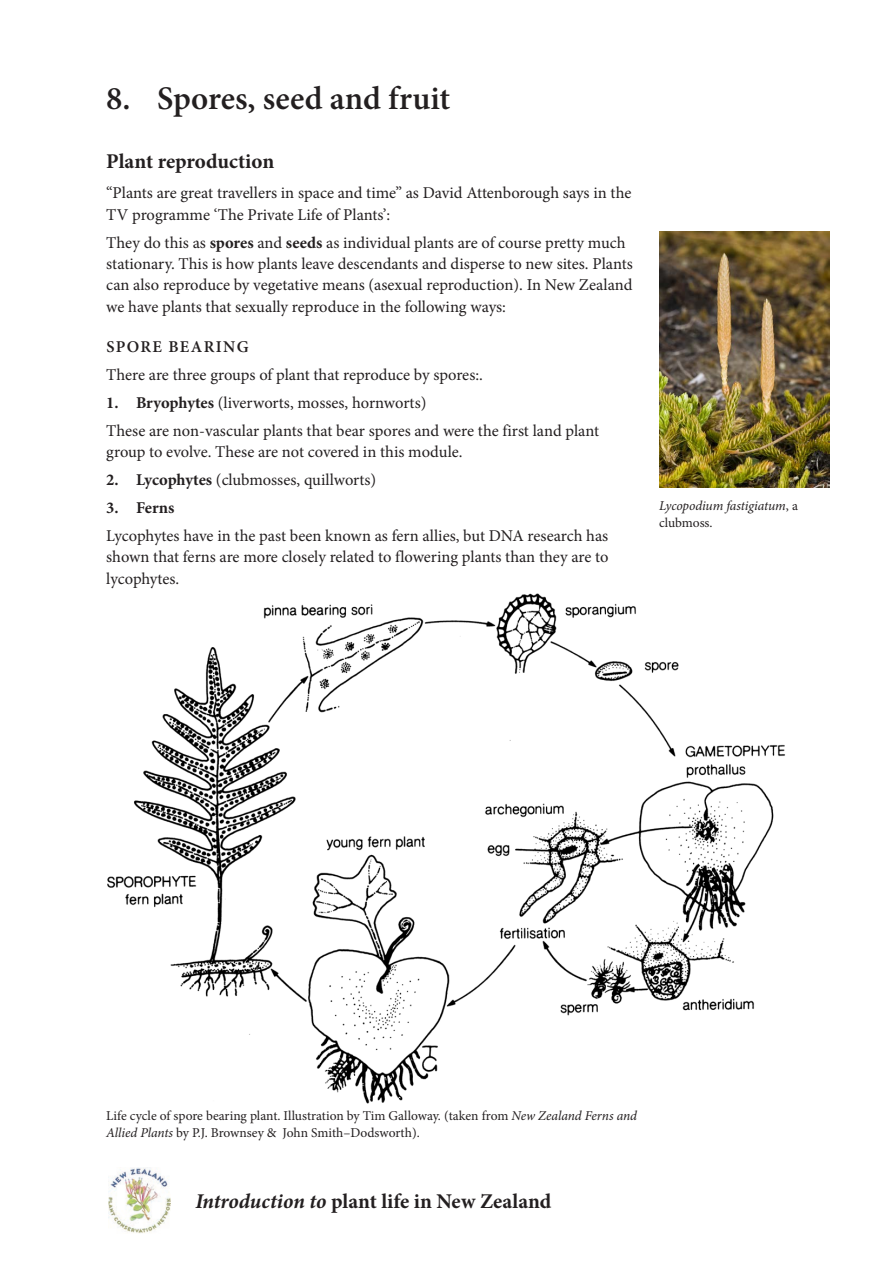
<style>
.page{position:relative;width:893px;height:1263px;background:#fff}
.page>*{position:absolute;margin:0;border:0;box-sizing:border-box;transform-origin:0 0}
.Heading_1{font:600 33px "Minion Pro";color:#231f20}
.Heading_2{font:700 21px "Minion Pro";color:#231f20}
.Body_text{font:16.5px/21.5px "Minion Pro";letter-spacing:-.005em;color:#231f20}
.List-tabbed{font:16.5px "Minion Pro";letter-spacing:-.005em;color:#231f20}
.Heading_3{font:600 16.5px "Minion Pro";letter-spacing:.085em;color:#231f20}
.List-tabbed-2{font:700 16.5px "Minion Pro";letter-spacing:-.005em;color:#231f20}
.t1{font:13.5px/16.5px "Minion Pro";color:#231f20}
.t2{font:italic 13.5px/16.5px "Minion Pro";letter-spacing:-.01em;color:#231f20}
.s1{font-weight:700}
.s2{font-style:normal}
.s3{font-style:italic}
</style>
<div class="page">
<img style="left:109px;top:1167px;width:62px;height:66px">
<img style="left:108px;top:593px;width:677px;height:511px">
<img style="left:659px;top:231px;width:170px;height:256px">
<p class="Heading_1" style="left:106px;top:76px;width:345px">8. Spores, seed and fruit</p>
<p class="Heading_2" style="left:106px;top:147px;width:170px">Plant reproduction</p>
<p class="Body_text" style="left:106px;top:182px;width:527px">“Plants are great travellers in space and time” as David Attenborough says in the<br>TV programme ‘The Private Life of Plants’:</p>
<p class="Body_text" style="left:106px;top:232px;width:528px">They do this as <span class="s1">spores</span> and <span class="s1">seeds</span> as individual plants are of course pretty much stationary. This is how plants leave descendants and disperse to new sites. Plants can also reproduce by vegetative means (asexual reproduction). In New Zealand we have plants that sexually reproduce in the following ways:</p>
<p class="Heading_3" style="left:106px;top:336px;width:144px">SPORE BEARING</p>
<p class="Body_text" style="left:106px;top:364px;width:378px">There are three groups of plant that reproduce by spores:.</p>
<p class="List-tabbed" style="left:106px;top:392px;width:322px"><span class="s1">1. Bryophytes</span> (liverworts, mosses, hornworts)</p>
<p class="Body_text" style="left:106px;top:420px;width:494px">These are non-vascular plants that bear spores and were the first land plant group to evolve. These are not covered in this module.</p>
<p class="List-tabbed" style="left:106px;top:469px;width:272px"><span class="s1">2. Lycophytes</span> (clubmosses, quillworts)</p>
<p class="List-tabbed-2" style="left:106px;top:496px;width:70px">3. Ferns</p>
<p class="Body_text" style="left:106px;top:525px;width:504px;text-align:justify">Lycophytes have in the past been known as fern allies, but DNA research has shown that ferns are more closely related to flowering plants than they are to lycophytes.</p>
<p class="t2" style="left:659px;top:498px;width:140px">Lycopodium fastigiatum<span class="s2">, a clubmoss.</span></p>
<p class="t1" style="left:106px;top:1108px;width:532px">Life cycle of spore bearing plant. Illustration by Tim Galloway. (taken from <span class="s3">New Zealand Ferns and<br>Allied Plants</span> by P.J. Brownsey &amp; John Smith–Dodsworth).</p>
<p class="Heading_2" style="left:196px;top:1186px;width:357px"><span class="s3">Introduction to</span> plant life in New Zealand</p>
</div>
